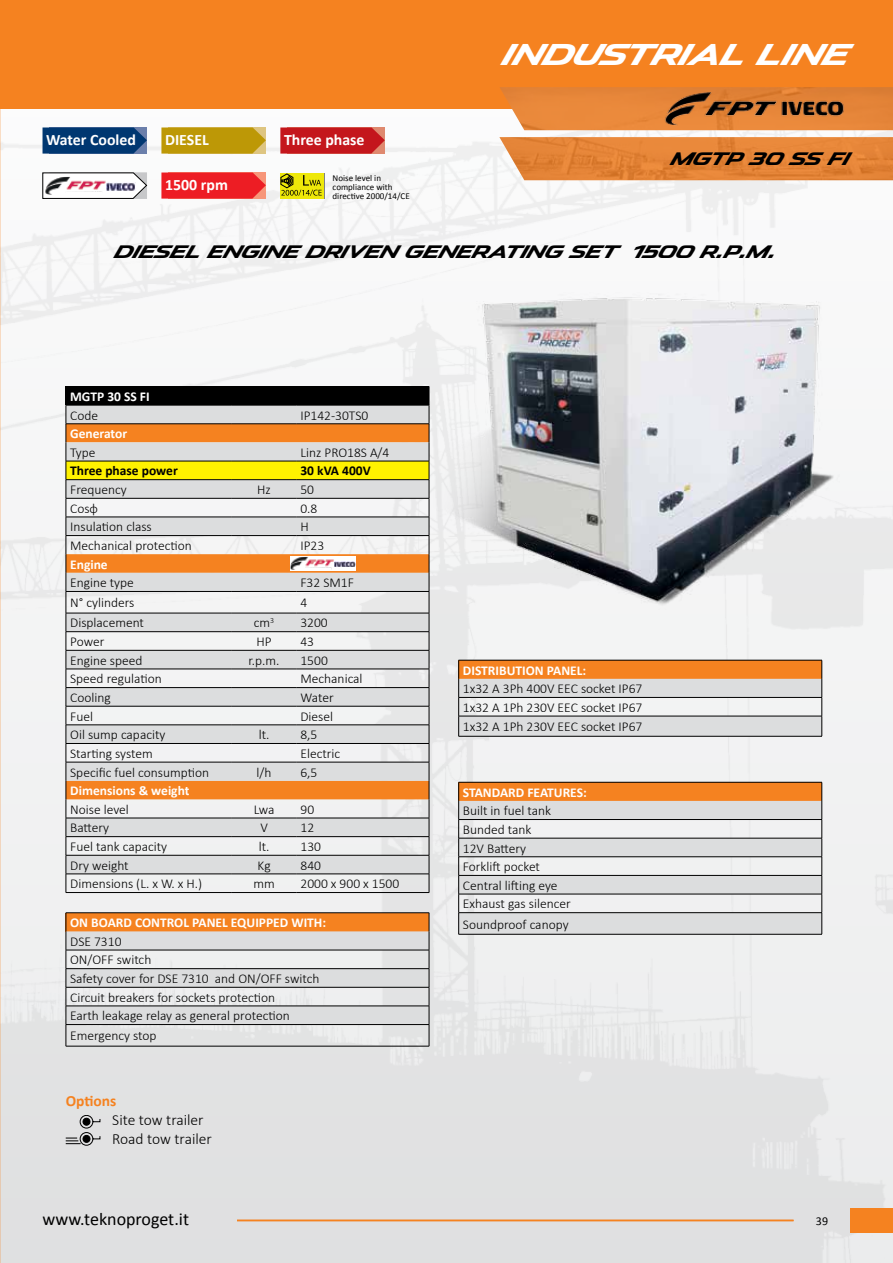
<style>
.page{position:relative;width:893px;height:1263px;background:#fff}
.page>*{position:absolute;margin:0;border:0;box-sizing:border-box;transform-origin:0 0}
.t1{font:700 30px "Mazda";color:#fff}
.t2{font:700 18px "Mazda";color:#000}
.t3{font:18px "Calibri";color:#000}
.t4{font:700 15.9px "Calibri";color:#fff}
.t5{font:300 15.6px/18.6px "Calibri";color:#000}
.t6{font:700 15.6px "Calibri";color:#f58220}
.t7{font:300 13.5px/18.6px "Calibri";color:#000}
.t8{font:700 13.5px "Calibri";color:#fff}
.t9{font:700 13.5px "Calibri";color:#000}
.t10{font:12px "Calibri";color:#000}
.t11{font:9px/9px "Calibri";color:#000}
</style>
<div class="page">
<img style="left:0;top:109px;width:893px;height:1154px">
<div style="left:850px;top:1208px;width:43px;height:25px;background:#f58220"></div>
<div style="left:0;top:0;width:893px;height:109px;background:#f58220"></div>
<img style="left:499px;top:87px;width:394px;height:43px">
<img style="left:499px;top:137px;width:394px;height:43px">
<hr style="left:237px;top:1220px;width:556px;height:1px;background:#f58220">
<hr style="left:66px;top:386px;width:166px;height:1px;background:#000">
<hr style="left:232px;top:386px;width:64px;height:1px;background:#000">
<hr style="left:296px;top:386px;width:133px;height:1px;background:#000">
<svg style="left:66px;top:387px;width:364px;height:505px"></svg>
<hr style="left:66px;top:892px;width:166px;height:1px;background:#000">
<hr style="left:232px;top:892px;width:64px;height:1px;background:#000">
<hr style="left:296px;top:892px;width:133px;height:1px;background:#000">
<hr style="left:66px;top:912px;width:363px;height:1px;background:#000">
<svg style="left:66px;top:913px;width:364px;height:133px;background:#dacbbf"></svg>
<hr style="left:66px;top:1046px;width:363px;height:1px;background:#000">
<hr style="left:458px;top:736px;width:364px;height:1px;background:#000">
<svg style="left:458px;top:660px;width:364px;height:76px"></svg>
<hr style="left:458px;top:934px;width:364px;height:1px;background:#000">
<svg style="left:458px;top:782px;width:364px;height:152px"></svg>
<img style="left:434px;top:276px;width:434px;height:348px">
<svg style="left:66px;top:1115px;width:34px;height:30px"></svg>
<div style="left:290px;top:556px;width:66px;height:14px;background:#fff"></div>
<img style="left:291px;top:557px;width:43px;height:13px">
<img style="left:334px;top:561px;width:22px;height:6px">
<svg style="left:43px;top:127px;width:104px;height:27px;background:#0a3e76"></svg>
<svg style="left:161px;top:127px;width:105px;height:27px;background:#c09c13"></svg>
<svg style="left:161px;top:173px;width:105px;height:26px;background:#ed272b"></svg>
<div style="left:280px;top:174px;width:44px;height:25px;background:#eee809"></div>
<div style="left:280px;top:173px;width:44px;height:25px;background:#eee809"></div>
<svg style="left:280px;top:173px;width:42px;height:23px"></svg>
<svg style="left:280px;top:127px;width:105px;height:27px;background:#c62225"></svg>
<svg style="left:42px;top:172px;width:105px;height:27px"></svg>
<img style="left:45px;top:177px;width:63px;height:18px">
<img style="left:106px;top:183px;width:30px;height:8px">
<img style="left:658px;top:92px;width:191px;height:33px">
<p class="t4" style="left:46px;top:130px;width:91px">Water Cooled</p>
<p class="t4" style="left:165px;top:130px;width:45px">DIESEL</p>
<p class="t4" style="left:165px;top:175px;width:64px">1500 rpm</p>
<p class="t4" style="left:284px;top:130px;width:82px">Three phase</p>
<p class="t11" style="left:333px;top:173px;width:79px">Noise level in compliance with directive 2000/14/CE</p>
<h1 class="t1" style="left:505px;top:36px;width:347px">INDUSTRIAL LINE</h1>
<h2 class="t2" style="left:672px;top:148px;width:180px">MGTP 30 SS FI</h2>
<h2 class="t2" style="left:116px;top:241px;width:662px">DIESEL ENGINE DRIVEN GENERATING SET 1500 r.p.m.</h2>
<p class="t8" style="left:70px;top:388px;width:81px">MGTP 30 SS FI</p>
<p class="t7" style="left:70px;top:405px;width:29px">Code</p>
<p class="t7" style="left:300px;top:405px;width:69px">IP142-30TS0</p>
<p class="t8" style="left:70px;top:425px;width:59px">Generator</p>
<p class="t7" style="left:70px;top:442px;width:27px">Type</p>
<p class="t7" style="left:300px;top:442px;width:90px">Linz PRO18S A/4</p>
<p class="t9" style="left:70px;top:462px;width:109px">Three phase power</p>
<p class="t9" style="left:300px;top:462px;width:72px">30 kVA 400V</p>
<p class="t7" style="left:70px;top:480px;width:58px">Frequency</p>
<p class="t7" style="left:257px;top:480px;width:15px">Hz</p>
<p class="t7" style="left:300px;top:480px;width:15px">50</p>
<p class="t7" style="left:70px;top:498px;width:29px">Cosφ</p>
<p class="t7" style="left:300px;top:498px;width:18px">0.8</p>
<p class="t7" style="left:70px;top:517px;width:83px">Insulation class</p>
<p class="t7" style="left:300px;top:517px;width:10px">H</p>
<p class="t7" style="left:70px;top:535px;width:123px">Mechanical protection</p>
<p class="t7" style="left:300px;top:535px;width:25px">IP23</p>
<p class="t8" style="left:70px;top:555px;width:39px">Engine</p>
<p class="t7" style="left:70px;top:573px;width:65px">Engine type</p>
<p class="t7" style="left:300px;top:573px;width:55px">F32 SM1F</p>
<p class="t7" style="left:70px;top:593px;width:66px">N° cylinders</p>
<p class="t7" style="left:300px;top:593px;width:8px">4</p>
<p class="t7" style="left:70px;top:613px;width:75px">Displacement</p>
<p class="t7" style="left:254px;top:613px;width:22px">cm<sup>3</sup></p>
<p class="t7" style="left:300px;top:613px;width:29px">3200</p>
<p class="t7" style="left:70px;top:632px;width:36px">Power</p>
<p class="t7" style="left:256px;top:632px;width:17px">HP</p>
<p class="t7" style="left:300px;top:632px;width:15px">43</p>
<p class="t7" style="left:70px;top:650px;width:74px">Engine speed</p>
<p class="t7" style="left:249px;top:650px;width:32px">r.p.m.</p>
<p class="t7" style="left:300px;top:650px;width:29px">1500</p>
<p class="t7" style="left:70px;top:669px;width:93px">Speed regulation</p>
<p class="t7" style="left:300px;top:669px;width:64px">Mechanical</p>
<p class="t7" style="left:70px;top:687px;width:42px">Cooling</p>
<p class="t7" style="left:300px;top:687px;width:35px">Water</p>
<p class="t7" style="left:70px;top:706px;width:24px">Fuel</p>
<p class="t7" style="left:300px;top:706px;width:34px">Diesel</p>
<p class="t7" style="left:70px;top:725px;width:97px">Oil sump capacity</p>
<p class="t7" style="left:259px;top:725px;width:60px">lt. 8,5</p>
<p class="t7" style="left:70px;top:743px;width:84px">Starting system</p>
<p class="t7" style="left:300px;top:743px;width:41px">Electric</p>
<p class="t7" style="left:70px;top:762px;width:140px">Specific fuel consumption</p>
<p class="t7" style="left:257px;top:762px;width:16px">l/h</p>
<p class="t7" style="left:300px;top:762px;width:18px">6,5</p>
<p class="t8" style="left:70px;top:782px;width:121px">Dimensions &amp; weight</p>
<p class="t7" style="left:70px;top:799px;width:60px">Noise level</p>
<p class="t7" style="left:254px;top:799px;width:22px">Lwa</p>
<p class="t7" style="left:300px;top:799px;width:15px">90</p>
<p class="t7" style="left:70px;top:818px;width:41px">Battery</p>
<p class="t7" style="left:260px;top:818px;width:9px">V</p>
<p class="t7" style="left:300px;top:818px;width:15px">12</p>
<p class="t7" style="left:70px;top:837px;width:99px">Fuel tank capacity</p>
<p class="t7" style="left:259px;top:837px;width:64px">lt. 130</p>
<p class="t7" style="left:70px;top:855px;width:60px">Dry weight</p>
<p class="t7" style="left:258px;top:855px;width:15px">Kg</p>
<p class="t7" style="left:300px;top:855px;width:22px">840</p>
<p class="t7" style="left:70px;top:874px;width:133px">Dimensions (L. x W. x H.)</p>
<p class="t7" style="left:253px;top:874px;width:23px">mm</p>
<p class="t7" style="left:300px;top:874px;width:100px">2000 x 900 x 1500</p>
<p class="t8" style="left:70px;top:914px;width:258px">ON BOARD CONTROL PANEL EQUIPPED WITH:</p>
<p class="t7" style="left:70px;top:931px;width:251px">DSE 7310<br>ON/OFF switch<br>Safety cover for DSE 7310 and ON/OFF switch<br>Circuit breakers for sockets protection<br>Earth leakage relay as general protection</p>
<p class="t7" style="left:70px;top:1026px;width:88px">Emergency stop</p>
<p class="t6" style="left:66px;top:1091px;width:52px">Options</p>
<p class="t5" style="left:112px;top:1110px;width:101px">Site tow trailer<br>Road tow trailer</p>
<p class="t8" style="left:463px;top:661px;width:125px">DISTRIBUTION PANEL:</p>
<p class="t7" style="left:463px;top:678px;width:181px;line-height:19px;text-align:justify">1x32 A 3Ph 400V EEC socket IP67<br>1x32 A 1Ph 230V EEC socket IP67<br>1x32 A 1Ph 230V EEC socket IP67</p>
<p class="t8" style="left:463px;top:783px;width:125px">STANDARD FEATURES:</p>
<p class="t7" style="left:463px;top:801px;width:109px">Built in fuel tank<br>Bunded tank<br>12V Battery<br>Forklift pocket<br>Central lifting eye<br>Exhaust gas silencer</p>
<p class="t7" style="left:463px;top:914px;width:107px">Soundproof canopy</p>
<h2 class="t3" style="left:43px;top:1208px;width:148px">www.teknoproget.it</h2>
<p class="t10" style="left:816px;top:1213px;width:14px">39</p>
</div>
